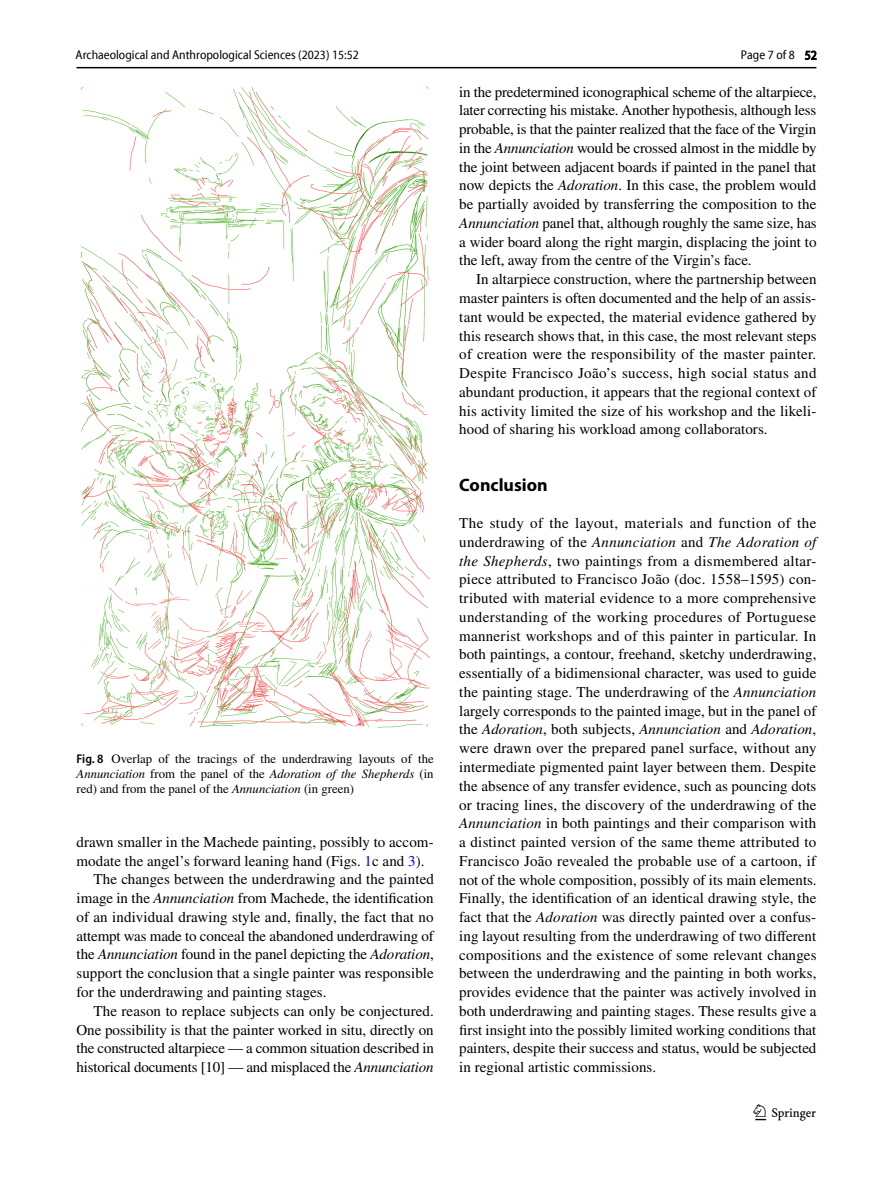
<style>
.page{position:relative;width:893px;height:1187px;background:#fff}
.page>*{position:absolute;margin:0;border:0;box-sizing:border-box;transform-origin:0 0}
.t1{font:22.5px "Springnew Regular 3";color:#000}
.t2{font:700 18px "Myriad Pro";color:#000}
.t3{font:15px/18.8px "STIX";letter-spacing:.005em;color:#000;text-align:justify}
.t4{font:15px "STIX";letter-spacing:-.015em;color:#000}
.t5{font:12.75px/15px "STIX";color:#000;text-align:justify}
.t6{font:semi-condensed 12.75px "Myriad Pro Unic";color:#000}
.s1{font-family:"Myriad Pro";font-weight:600;font-stretch:semi-condensed}
.s2{font-style:italic}
.s3{color:#00f}
</style>
<div class="page">
<hr style="left:77px;top:67px;width:739px;height:1px;background:#000">
<img style="left:81px;top:87px;width:348px;height:641px">
<p class="t6" style="left:76px;top:50px;width:285px">Archaeological and Anthropological Sciences (2023) 15:52</p>
<p class="t6" style="left:741px;top:50px;width:77px">Page 7 of 8 52</p>
<p class="t5" style="left:77px;top:752px;width:359px"><span class="s1">Fig. 8</span> Overlap of the tracings of the underdrawing layouts of the <span class="s2">Annunciation</span> from the panel of the <span class="s2">Adoration of the Shepherds</span> (in red) and from the panel of the <span class="s2">Annunciation</span> (in green)</p>
<p class="t3" style="left:77px;top:833px;width:359px">drawn smaller in the Machede painting, possibly to accom-</p>
<p class="t3" style="left:77px;top:852px;width:349px">modate the angel’s forward leaning hand (Figs. <span class="s3">1</span>c and <span class="s3">3</span>).</p>
<p class="t3" style="left:94px;top:871px;width:342px">The changes between the underdrawing and the painted</p>
<p class="t3" style="left:77px;top:889px;width:359px">image in the <span class="s2">Annunciation</span> from Machede, the identification</p>
<p class="t3" style="left:77px;top:908px;width:359px">of an individual drawing style and, finally, the fact that no</p>
<p class="t3" style="left:77px;top:927px;width:359px">attempt was made to conceal the abandoned underdrawing of</p>
<p class="t3" style="left:77px;top:946px;width:359px">the <span class="s2">Annunciation</span> found in the panel depicting the <span class="s2">Adoration</span>,</p>
<p class="t3" style="left:77px;top:964px;width:359px">support the conclusion that a single painter was responsible</p>
<p class="t3" style="left:77px;top:983px;width:252px">for the underdrawing and painting stages.</p>
<p class="t3" style="left:94px;top:1002px;width:342px">The reason to replace subjects can only be conjectured.</p>
<p class="t3" style="left:77px;top:1021px;width:359px">One possibility is that the painter worked in situ, directly on</p>
<p class="t4" style="left:77px;top:1037px;width:359px">the constructed altarpiece — a common situation described in</p>
<p class="t3" style="left:77px;top:1058px;width:358px">historical documents [10] — and misplaced the <span class="s2">Annunciation</span></p>
<p class="t3" style="left:459px;top:83px;width:359px">in the predetermined iconographical scheme of the altarpiece, later correcting his mistake. Another hypothesis, although less probable, is that the painter realized that the face of the Virgin in the <span class="s2">Annunciation</span> would be crossed almost in the middle by the joint between adjacent boards if painted in the panel that now depicts the <span class="s2">Adoration</span>. In this case, the problem would be partially avoided by transferring the composition to the <span class="s2">Annunciation</span> panel that, although roughly the same size, has a wider board along the right margin, displacing the joint to the left, away from the centre of the Virgin’s face.</p>
<p class="t3" style="left:459px;top:271px;width:359px;text-indent:17px">In altarpiece construction, where the partnership between master painters is often documented and the help of an assis&shy;tant would be expected, the material evidence gathered by this research shows that, in this case, the most relevant steps of creation were the responsibility of the master painter.<br>Despite Francisco João’s success, high social status and abundant production, it appears that the regional context of his activity limited the size of his workshop and the likeli&shy;hood of sharing his workload among collaborators.</p>
<p class="t2" style="left:459px;top:473px;width:90px">Conclusion</p>
<p class="t3" style="left:459px;top:514px;width:359px">The study of the layout, materials and function of the underdrawing of the <span class="s2">Annunciation</span> and <span class="s2">The Adoration of the Shepherds</span>, two paintings from a dismembered altar&shy;piece attributed to Francisco João (doc. 1558–1595) con&shy;tributed with material evidence to a more comprehensive understanding of the working procedures of Portuguese mannerist workshops and of this painter in particular. In both paintings, a contour, freehand, sketchy underdrawing, essentially of a bidimensional character, was used to guide the painting stage. The underdrawing of the <span class="s2">Annunciation </span>largely corresponds to the painted image, but in the panel of the <span class="s2">Adoration</span>, both subjects, <span class="s2">Annunciation</span> and <span class="s2">Adoration</span>, were drawn over the prepared panel surface, without any intermediate pigmented paint layer between them. Despite the absence of any transfer evidence, such as pouncing dots or tracing lines, the discovery of the underdrawing of the <span class="s2">Annunciation</span> in both paintings and their comparison with a distinct painted version of the same theme attributed to Francisco João revealed the probable use of a cartoon, if not of the whole composition, possibly of its main elements.<br>Finally, the identification of an identical drawing style, the fact that the <span class="s2">Adoration</span> was directly painted over a confus&shy;ing layout resulting from the underdrawing of two different compositions and the existence of some relevant changes between the underdrawing and the painting in both works, provides evidence that the painter was actively involved in both underdrawing and painting stages. These results give a first insight into the possibly limited working conditions that painters, despite their success and status, would be subjected in regional artistic commissions.</p>
<h1 class="t1" style="left:755px;top:1104px;width:62px">1 3</h1>
</div>
